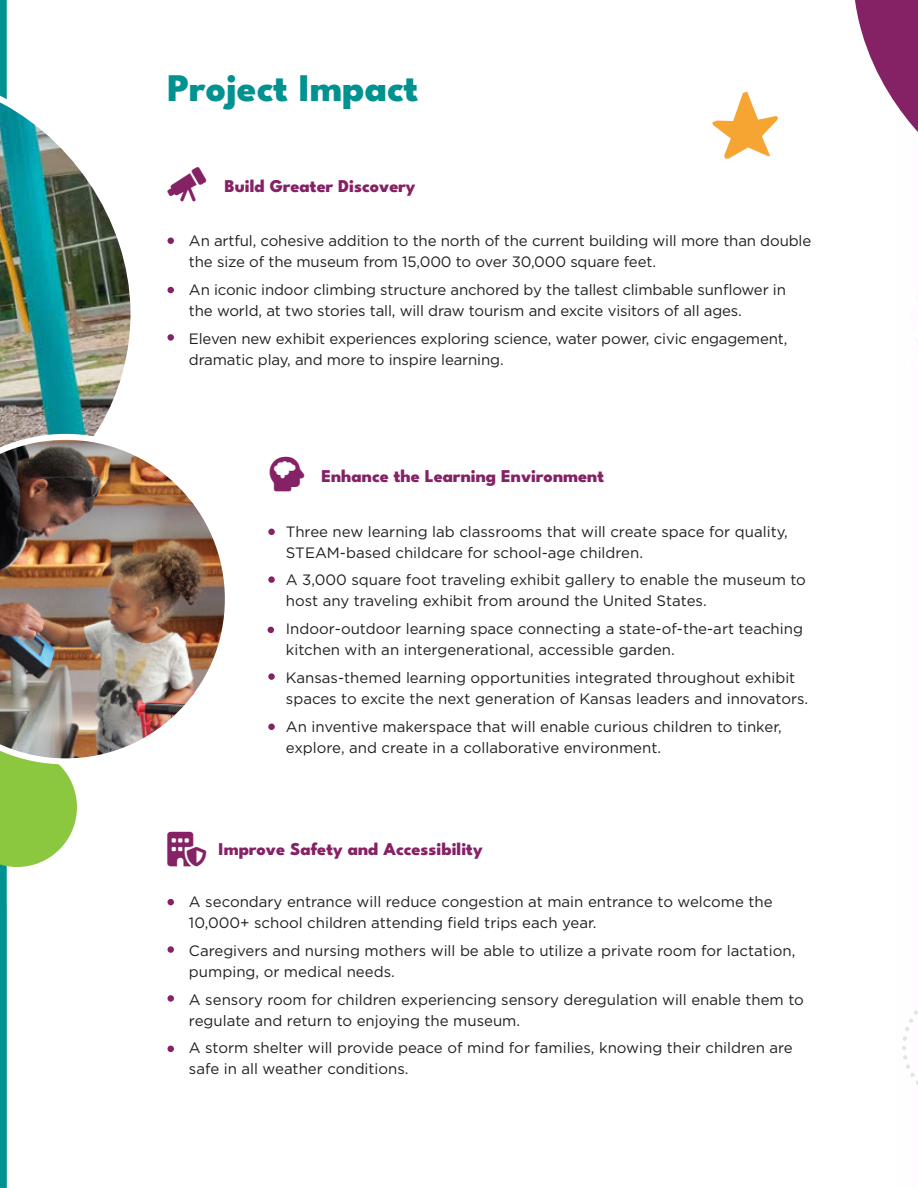
<style>
.page{position:relative;width:918px;height:1188px;background:#fff}
.page>*{position:absolute;margin:0;border:0;box-sizing:border-box;transform-origin:0 0}
.t1{font:100 39px "League Spartan";color:#009290}
.t2{font:100 18px "League Spartan";color:#852165}
.t3{font:15px/21px "Gotham";color:#231f20}
</style>
<div class="page">
<div style="left:167px;top:899px;width:7px;height:6px;background:#852165;border-radius:50%"></div>
<div style="left:167px;top:946px;width:7px;height:7px;background:#852165;border-radius:50%"></div>
<div style="left:167px;top:995px;width:7px;height:7px;background:#852165;border-radius:50%"></div>
<div style="left:167px;top:1046px;width:7px;height:6px;background:#852165;border-radius:50%"></div>
<div style="left:167px;top:238px;width:7px;height:6px;background:#852165;border-radius:50%"></div>
<div style="left:167px;top:287px;width:7px;height:6px;background:#852165;border-radius:50%"></div>
<div style="left:167px;top:334px;width:7px;height:7px;background:#852165;border-radius:50%"></div>
<div style="left:268px;top:529px;width:7px;height:6px;background:#852165;border-radius:50%"></div>
<div style="left:268px;top:576px;width:7px;height:7px;background:#852165;border-radius:50%"></div>
<div style="left:268px;top:673px;width:7px;height:7px;background:#852165;border-radius:50%"></div>
<div style="left:268px;top:724px;width:7px;height:6px;background:#852165;border-radius:50%"></div>
<svg style="left:713px;top:92px;width:65px;height:67px"></svg>
<svg style="left:268px;top:627px;width:6px;height:6px"></svg>
<img style="left:77px;top:166px;width:54px;height:268px">
<img style="left:77px;top:434px;width:148px;height:324px">
<svg style="left:902px;top:1010px;width:16px;height:75px"></svg>
<img style="left:0;top:0;width:77px;height:1188px">
<svg style="left:855px;top:0;width:63px;height:132px"></svg>
<h1 class="t1" style="left:167px;top:59px;width:253px">Project Impact</h1>
<p class="t2" style="left:224px;top:173px;width:193px">Build Greater Discovery</p>
<p class="t3" style="left:189px;top:230px;width:624px">An artful, cohesive addition to the north of the current building will more than double the size of the museum from 15,000 to over 30,000 square feet.</p>
<p class="t3" style="left:189px;top:279px;width:599px">An iconic indoor climbing structure anchored by the tallest climbable sunflower in the world, at two stories tall, will draw tourism and excite visitors of all ages.</p>
<p class="t3" style="left:189px;top:328px;width:600px">Eleven new exhibit experiences exploring science, water power, civic engagement, dramatic play, and more to inspire learning.</p>
<p class="t2" style="left:321px;top:463px;width:284px">Enhance the Learning Environment</p>
<p class="t3" style="left:286px;top:520px;width:504px">Three new learning lab classrooms that will create space for quality,<br>STEAM-based childcare for school-age children.</p>
<p class="t3" style="left:286px;top:569px;width:522px">A 3,000 square foot traveling exhibit gallery to enable the museum to host any traveling exhibit from around the United States.</p>
<p class="t3" style="left:286px;top:618px;width:519px">Indoor-outdoor learning space connecting a state-of-the-art teaching kitchen with an intergenerational, accessible garden.</p>
<p class="t3" style="left:286px;top:667px;width:524px">Kansas-themed learning opportunities integrated throughout exhibit spaces to excite the next generation of Kansas leaders and innovators.</p>
<p class="t3" style="left:286px;top:715px;width:497px">An inventive makerspace that will enable curious children to tinker, explore, and create in a collaborative environment.</p>
<p class="t2" style="left:219px;top:836px;width:266px">Improve Safety and Accessibility</p>
<p class="t3" style="left:189px;top:891px;width:585px">A secondary entrance will reduce congestion at main entrance to welcome the<br>10,000+ school children attending field trips each year.</p>
<p class="t3" style="left:189px;top:940px;width:608px">Caregivers and nursing mothers will be able to utilize a private room for lactation, pumping, or medical needs.</p>
<p class="t3" style="left:189px;top:988px;width:616px">A sensory room for children experiencing sensory deregulation will enable them to regulate and return to enjoying the museum.</p>
<p class="t3" style="left:189px;top:1037px;width:605px">A storm shelter will provide peace of mind for families, knowing their children are safe in all weather conditions.</p>
</div>
